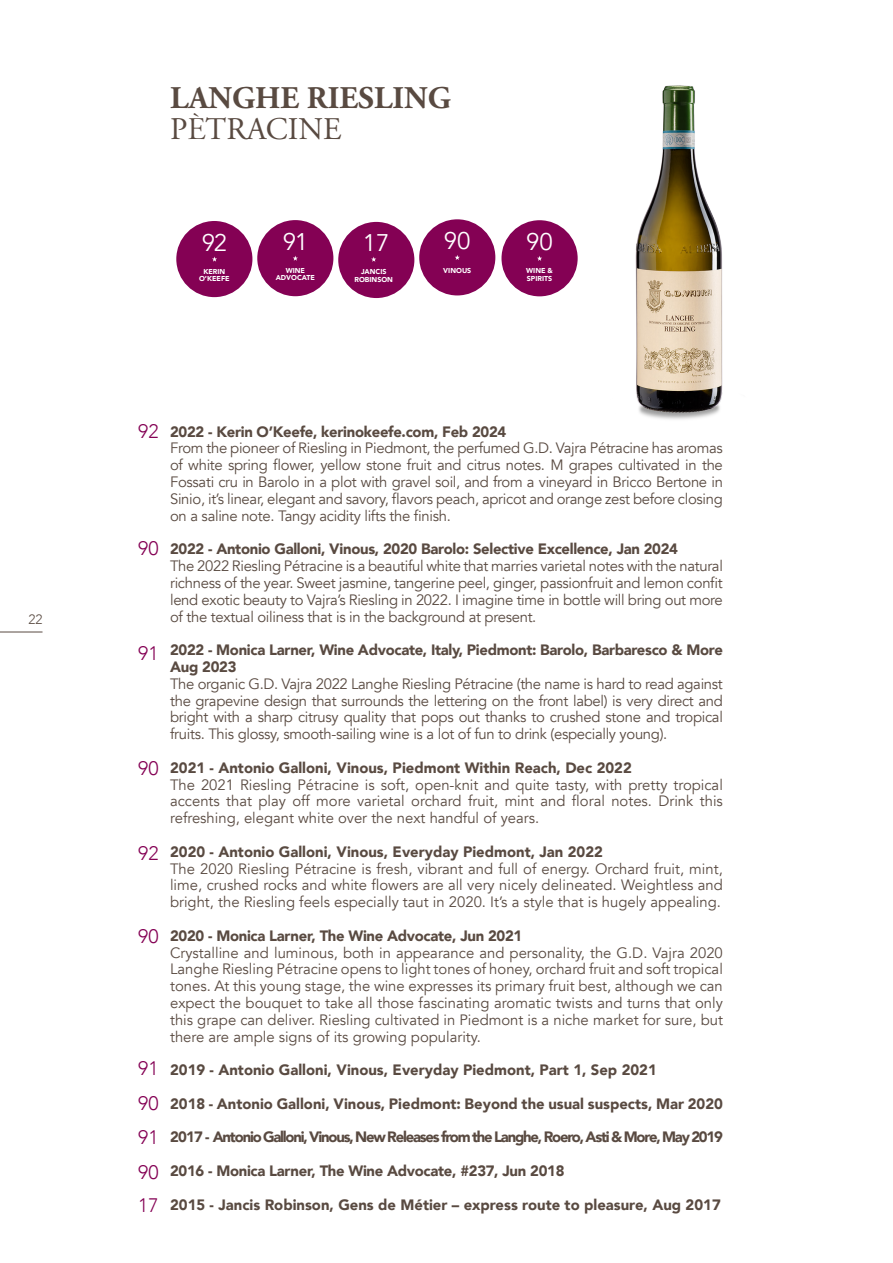
<style>
.page{position:relative;width:893px;height:1263px;background:#fff}
.page>*{position:absolute;margin:0;border:0;box-sizing:border-box;transform-origin:0 0}
.t1{font:700 31.5px "Adobe Garamond Pro";color:#594a41}
.t2{font:31.5px "Adobe Garamond Pro";color:#594a41}
.t3{font:24px "Avenir";color:#fff}
.t4{font:300 19.5px "Avenir";color:#840154}
.t5{font:15px/16.8px "Avenir";letter-spacing:-.02em;color:#594a41;text-align:justify}
.t6{font:900 15px "Avenir";color:#594a41}
.t7{font:900 15px/16.8px "Avenir";letter-spacing:-.02em;color:#594a41}
.t8{font:900 15px "Avenir";letter-spacing:-.08em;color:#594a41}
.t9{font:300 13.5px "Avenir";color:#594a41}
.t10{font:900 7.2px "Avenir";color:#fff}
</style>
<div class="page">
<hr style="left:0;top:632px;width:43px;height:1px;background:#594a41">
<div style="left:338px;top:222px;width:76px;height:76px;background:#840154;border-radius:50%"></div>
<svg style="left:371px;top:257px;width:5px;height:5px"></svg>
<div style="left:257px;top:220px;width:76px;height:76px;background:#840154;border-radius:50%"></div>
<svg style="left:293px;top:256px;width:5px;height:5px"></svg>
<img style="left:635px;top:85px;width:88px;height:335px">
<div style="left:419px;top:219px;width:76px;height:76px;background:#840154;border-radius:50%"></div>
<svg style="left:455px;top:255px;width:5px;height:5px"></svg>
<div style="left:501px;top:220px;width:77px;height:76px;background:#840154;border-radius:50%"></div>
<svg style="left:537px;top:256px;width:5px;height:5px"></svg>
<div style="left:176px;top:221px;width:76px;height:76px;background:#840154;border-radius:50%"></div>
<svg style="left:212px;top:256px;width:5px;height:6px"></svg>
<p class="t9" style="left:28px;top:611px;width:16px">22</p>
<p class="t1" style="left:170px;top:80px;width:282px">LANGHE RIESLING</p>
<p class="t2" style="left:170px;top:110px;width:173px">PÈTRACINE</p>
<p class="t3" style="left:202px;top:228px;width:27px">92</p>
<p class="t3" style="left:283px;top:227px;width:27px">91</p>
<p class="t3" style="left:363px;top:229px;width:28px">17</p>
<p class="t3" style="left:444px;top:227px;width:28px">90</p>
<p class="t3" style="left:526px;top:228px;width:28px">90</p>
<p class="t10" style="left:203px;top:266px;width:23px">KERIN</p>
<p class="t10" style="left:199px;top:273px;width:32px">O’KEEFE</p>
<p class="t10" style="left:286px;top:265px;width:21px">WINE</p>
<p class="t10" style="left:276px;top:272px;width:41px">ADVOCATE</p>
<p class="t10" style="left:361px;top:266px;width:27px">JANCIS</p>
<p class="t10" style="left:354px;top:273px;width:40px">ROBINSON</p>
<p class="t10" style="left:443px;top:264px;width:29px">VINOUS</p>
<p class="t10" style="left:526px;top:265px;width:28px">WINE &amp;</p>
<p class="t10" style="left:527px;top:272px;width:27px">SPIRITS</p>
<p class="t4" style="left:138px;top:420px;width:22px">92</p>
<p class="t4" style="left:138px;top:537px;width:22px">90</p>
<p class="t4" style="left:138px;top:642px;width:22px">91</p>
<p class="t4" style="left:138px;top:757px;width:22px">90</p>
<p class="t4" style="left:138px;top:841px;width:22px">92</p>
<p class="t4" style="left:138px;top:925px;width:22px">90</p>
<p class="t4" style="left:138px;top:1057px;width:22px">91</p>
<p class="t4" style="left:138px;top:1091px;width:22px">90</p>
<p class="t4" style="left:138px;top:1126px;width:22px">91</p>
<p class="t4" style="left:138px;top:1160px;width:22px">90</p>
<p class="t4" style="left:138px;top:1193px;width:22px">17</p>
<p class="t7" style="left:170px;top:423px;width:338px">2022 - Kerin O’Keefe, kerinokeefe.com, Feb 2024</p>
<p class="t5" style="left:170px;top:440px;width:554px">From the pioneer of Riesling in Piedmont, the perfumed G.D. Vajra Pétracine has aromas of white spring flower, yellow stone fruit and citrus notes. M grapes cultivated in the Fossati cru in Barolo in a plot with gravel soil, and from a vineyard in Bricco Bertone in Sinio, it’s linear, elegant and savory, flavors peach, apricot and orange zest before closing on a saline note. Tangy acidity lifts the finish.</p>
<p class="t7" style="left:170px;top:540px;width:509px">2022 - Antonio Galloni, Vinous, 2020 Barolo: Selective Excellence, Jan 2024</p>
<p class="t5" style="left:170px;top:558px;width:554px">The 2022 Riesling Pétracine is a beautiful white that marries varietal notes with the natural richness of the year. Sweet jasmine, tangerine peel, ginger, passionfruit and lemon confit lend exotic beauty to Vajra’s Riesling in 2022. I imagine time in bottle will bring out more of the textual oiliness that is in the background at present.</p>
<p class="t7" style="left:170px;top:641px;width:554px">2022 - Monica Larner, Wine Advocate, Italy, Piedmont: Barolo, Barbaresco &amp; More<br>Aug 2023</p>
<p class="t5" style="left:170px;top:675px;width:554px">The organic G.D. Vajra 2022 Langhe Riesling Pétracine (the name is hard to read against the grapevine design that surrounds the lettering on the front label) is very direct and bright with a sharp citrusy quality that pops out thanks to crushed stone and tropical fruits. This glossy, smooth-sailing wine is a lot of fun to drink (especially young).</p>
<p class="t6" style="left:170px;top:755px;width:463px">2021 - Antonio Galloni, Vinous, Piedmont Within Reach, Dec 2022</p>
<p class="t5" style="left:170px;top:776px;width:554px">The 2021 Riesling Pétracine is soft, open-knit and quite tasty, with pretty tropical accents that play off more varietal orchard fruit, mint and floral notes. Drink this refreshing, elegant white over the next handful of years.</p>
<p class="t6" style="left:170px;top:839px;width:434px">2020 - Antonio Galloni, Vinous, Everyday Piedmont, Jan 2022</p>
<p class="t5" style="left:170px;top:860px;width:554px">The 2020 Riesling Pétracine is fresh, vibrant and full of energy. Orchard fruit, mint, lime, crushed rocks and white flowers are all very nicely delineated. Weightless and bright, the Riesling feels especially taut in 2020. It’s a style that is hugely appealing.</p>
<p class="t7" style="left:170px;top:927px;width:354px">2020 - Monica Larner, The Wine Advocate, Jun 2021</p>
<p class="t5" style="left:170px;top:944px;width:554px">Crystalline and luminous, both in appearance and personality, the G.D. Vajra 2020<br>Langhe Riesling Pétracine opens to light tones of honey, orchard fruit and soft tropical tones. At this young stage, the wine expresses its primary fruit best, although we can expect the bouquet to take all those fascinating aromatic twists and turns that only this grape can deliver. Riesling cultivated in Piedmont is a niche market for sure, but there are ample signs of its growing popularity.</p>
<p class="t6" style="left:170px;top:1057px;width:488px">2019 - Antonio Galloni, Vinous, Everyday Piedmont, Part 1, Sep 2021</p>
<p class="t6" style="left:170px;top:1091px;width:554px">2018 - Antonio Galloni, Vinous, Piedmont: Beyond the usual suspects, Mar 2020</p>
<p class="t8" style="left:170px;top:1124px;width:554px">2017 - Antonio Galloni, Vinous, New Releases from the Langhe, Roero, Asti &amp; More, May 2019</p>
<p class="t7" style="left:170px;top:1162px;width:396px">2016 - Monica Larner, The Wine Advocate, #237, Jun 2018</p>
<p class="t6" style="left:170px;top:1191px;width:552px">2015 - Jancis Robinson, Gens de Métier – express route to pleasure, Aug 2017</p>
</div>
